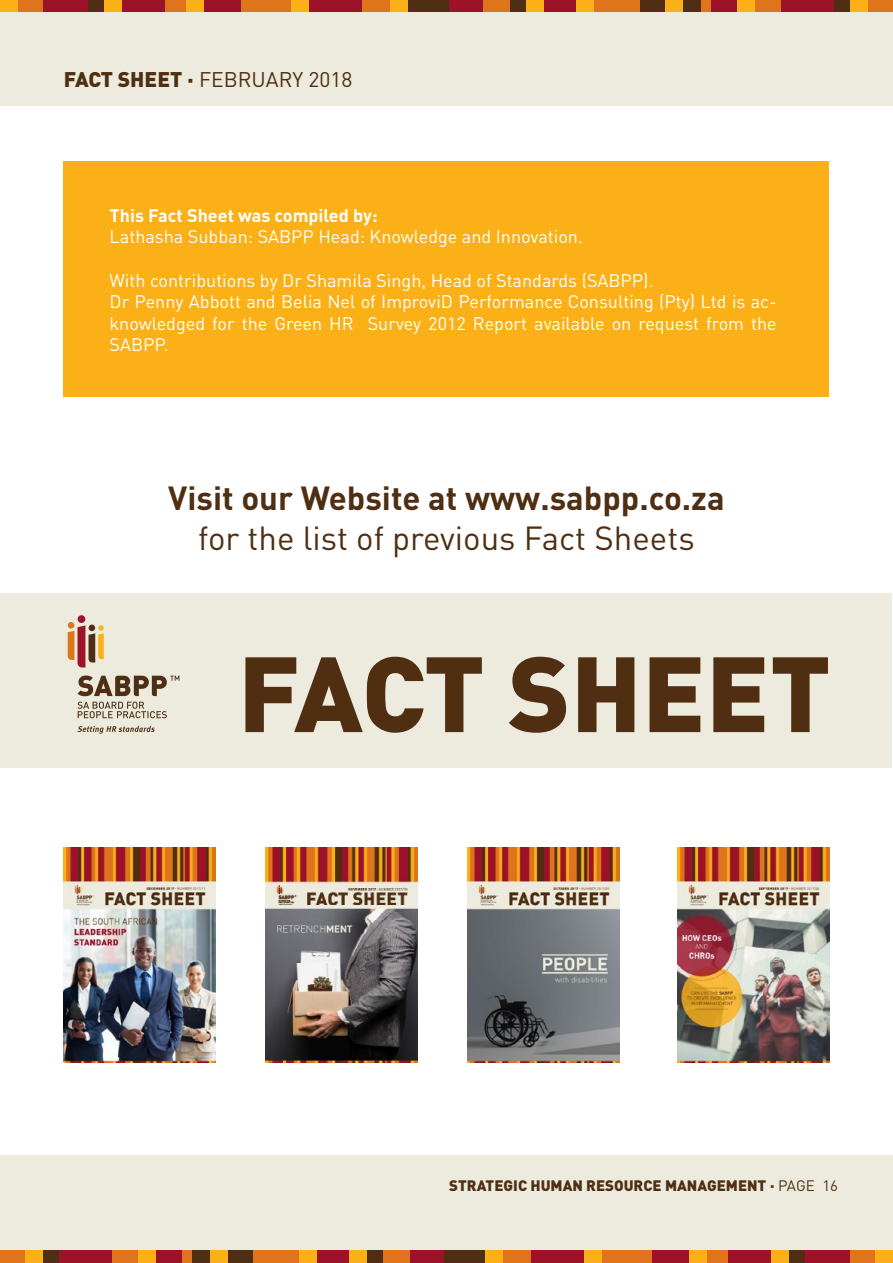
<style>
.page{position:relative;width:893px;height:1263px;background:#fff}
.page>*{position:absolute;margin:0;border:0;box-sizing:border-box;transform-origin:0 0}
.t1{font:900 105px "DIN Pro";color:#4f2e12}
.t2{font:700 33px "DIN Pro";color:#4f2e12}
.t3{font:33px "DIN Pro";color:#4f2e12}
.t4{font:21px "DIN Pro";color:#4f2e12}
.t5{font:18px/21.6px "DIN Pro";color:#fff}
.t6{font:700 18px "DIN Pro";color:#fff}
.t7{font:900 15px "DIN Pro";color:#4f2e12}
.t8{font:15px "DIN Pro";color:#4f2e12}
.s1{font-weight:900}
.s2{font-weight:400}
</style>
<div class="page">
<div style="left:866px;top:0;width:27px;height:13px;background:#de751c"></div>
<div style="left:240px;top:0;width:53px;height:13px;background:#de751c"></div>
<div style="left:591px;top:0;width:62px;height:13px;background:#de751c"></div>
<div style="left:482px;top:0;width:29px;height:13px;background:#de751c"></div>
<div style="left:14px;top:0;width:30px;height:13px;background:#de751c"></div>
<div style="left:160px;top:0;width:29px;height:13px;background:#de751c"></div>
<div style="left:754px;top:0;width:29px;height:13px;background:#de751c"></div>
<div style="left:362px;top:0;width:29px;height:13px;background:#de751c"></div>
<div style="left:543px;top:0;width:36px;height:13px;background:#9c1229"></div>
<div style="left:204px;top:0;width:36px;height:13px;background:#9c1229"></div>
<div style="left:447px;top:0;width:36px;height:13px;background:#9c1229"></div>
<div style="left:44px;top:0;width:46px;height:13px;background:#9c1229"></div>
<div style="left:119px;top:0;width:46px;height:13px;background:#9c1229"></div>
<div style="left:781px;top:0;width:54px;height:13px;background:#9c1229"></div>
<div style="left:308px;top:0;width:54px;height:13px;background:#9c1229"></div>
<div style="left:640px;top:0;width:61px;height:13px;background:#4f2e14"></div>
<div style="left:709px;top:0;width:30px;height:13px;background:#9c1229"></div>
<div style="left:406px;top:0;width:42px;height:13px;background:#4f2e14"></div>
<div style="left:89px;top:0;width:17px;height:13px;background:#4f2e14"></div>
<div style="left:510px;top:0;width:17px;height:13px;background:#4f2e14"></div>
<div style="left:834px;top:0;width:17px;height:13px;background:#4f2e14"></div>
<div style="left:0;top:0;width:17px;height:13px;background:#fcb017"></div>
<div style="left:187px;top:0;width:17px;height:13px;background:#fcb017"></div>
<div style="left:738px;top:0;width:17px;height:13px;background:#fcb017"></div>
<div style="left:665px;top:0;width:18px;height:13px;background:#fcb017"></div>
<div style="left:577px;top:0;width:17px;height:13px;background:#fcb017"></div>
<div style="left:390px;top:0;width:17px;height:13px;background:#fcb017"></div>
<div style="left:104px;top:0;width:18px;height:13px;background:#fcb017"></div>
<div style="left:526px;top:0;width:17px;height:13px;background:#fcb017"></div>
<div style="left:850px;top:0;width:17px;height:13px;background:#fcb017"></div>
<div style="left:291px;top:0;width:17px;height:13px;background:#fcb017"></div>
<div style="left:702px;top:0;width:9px;height:13px;background:#de751c"></div>
<div style="left:0;top:13px;width:893px;height:93px;background:#edebde"></div>
<div style="left:0;top:1250px;width:26px;height:13px;background:#de751c"></div>
<div style="left:600px;top:1250px;width:53px;height:13px;background:#de751c"></div>
<div style="left:240px;top:1250px;width:62px;height:13px;background:#de751c"></div>
<div style="left:381px;top:1250px;width:30px;height:13px;background:#de751c"></div>
<div style="left:849px;top:1250px;width:30px;height:13px;background:#de751c"></div>
<div style="left:704px;top:1250px;width:29px;height:13px;background:#de751c"></div>
<div style="left:110px;top:1250px;width:29px;height:13px;background:#de751c"></div>
<div style="left:502px;top:1250px;width:29px;height:13px;background:#de751c"></div>
<div style="left:314px;top:1250px;width:36px;height:13px;background:#9c1229"></div>
<div style="left:653px;top:1250px;width:36px;height:13px;background:#9c1229"></div>
<div style="left:410px;top:1250px;width:36px;height:13px;background:#9c1229"></div>
<div style="left:803px;top:1250px;width:46px;height:13px;background:#9c1229"></div>
<div style="left:728px;top:1250px;width:46px;height:13px;background:#9c1229"></div>
<div style="left:58px;top:1250px;width:54px;height:13px;background:#9c1229"></div>
<div style="left:531px;top:1250px;width:54px;height:13px;background:#9c1229"></div>
<div style="left:191px;top:1250px;width:62px;height:13px;background:#4f2e14"></div>
<div style="left:154px;top:1250px;width:29px;height:13px;background:#9c1229"></div>
<div style="left:444px;top:1250px;width:43px;height:13px;background:#4f2e14"></div>
<div style="left:787px;top:1250px;width:17px;height:13px;background:#4f2e14"></div>
<div style="left:366px;top:1250px;width:17px;height:13px;background:#4f2e14"></div>
<div style="left:42px;top:1250px;width:17px;height:13px;background:#4f2e14"></div>
<div style="left:876px;top:1250px;width:17px;height:13px;background:#fcb017"></div>
<div style="left:689px;top:1250px;width:17px;height:13px;background:#fcb017"></div>
<div style="left:138px;top:1250px;width:17px;height:13px;background:#fcb017"></div>
<div style="left:210px;top:1250px;width:18px;height:13px;background:#fcb017"></div>
<div style="left:299px;top:1250px;width:17px;height:13px;background:#fcb017"></div>
<div style="left:486px;top:1250px;width:17px;height:13px;background:#fcb017"></div>
<div style="left:771px;top:1250px;width:18px;height:13px;background:#fcb017"></div>
<div style="left:349px;top:1250px;width:18px;height:13px;background:#fcb017"></div>
<div style="left:26px;top:1250px;width:17px;height:13px;background:#fcb017"></div>
<div style="left:585px;top:1250px;width:17px;height:13px;background:#fcb017"></div>
<div style="left:182px;top:1250px;width:9px;height:13px;background:#de751c"></div>
<div style="left:0;top:1155px;width:893px;height:95px;background:#edebde"></div>
<div style="left:64px;top:162px;width:765px;height:235px;background:#fcb017"></div>
<img style="left:677px;top:847px;width:152px;height:215px">
<img style="left:467px;top:847px;width:152px;height:215px">
<img style="left:266px;top:847px;width:152px;height:215px">
<img style="left:64px;top:847px;width:152px;height:215px">
<div style="left:0;top:594px;width:892px;height:174px;background:#edebde"></div>
<svg style="left:68px;top:615px;width:36px;height:52px"></svg>
<svg style="left:78px;top:702px;width:89px;height:16px"></svg>
<svg style="left:77px;top:726px;width:78px;height:8px"></svg>
<svg style="left:78px;top:675px;width:101px;height:21px"></svg>
<p class="t4" style="left:64px;top:65px;width:290px"><span class="s1">FACT SHEET ·</span> FEBRUARY 2018</p>
<p class="t6" style="left:110px;top:203px;width:269px">This Fact Sheet was compiled by:</p>
<p class="t5" style="left:110px;top:225px;width:475px">Lathasha Subban: SABPP Head: Knowledge and Innovation.</p>
<p class="t5" style="left:110px;top:268px;width:669px">With contributions by Dr Shamila Singh, Head of Standards (SABPP).<br>Dr Penny Abbott and Belia Nel of ImproviD Performance Consulting (Pty) Ltd is ac&shy;knowledged for the Green HR Survey 2012 Report available on request from the SABPP.</p>
<h2 class="t2" style="left:168px;top:476px;width:558px">Visit our Website at www.sabpp.co.za</h2>
<h2 class="t3" style="left:198px;top:515px;width:498px">for the list of previous Fact Sheets</h2>
<h1 class="t1" style="left:238px;top:623px;width:595px">FACT SHEET</h1>
<p class="t7" style="left:449px;top:1175px;width:367px">STRATEGIC HUMAN RESOURCE MANAGEMENT · <span class="s2">PAGE</span></p>
<p class="t8" style="left:822px;top:1175px;width:17px">16</p>
</div>
